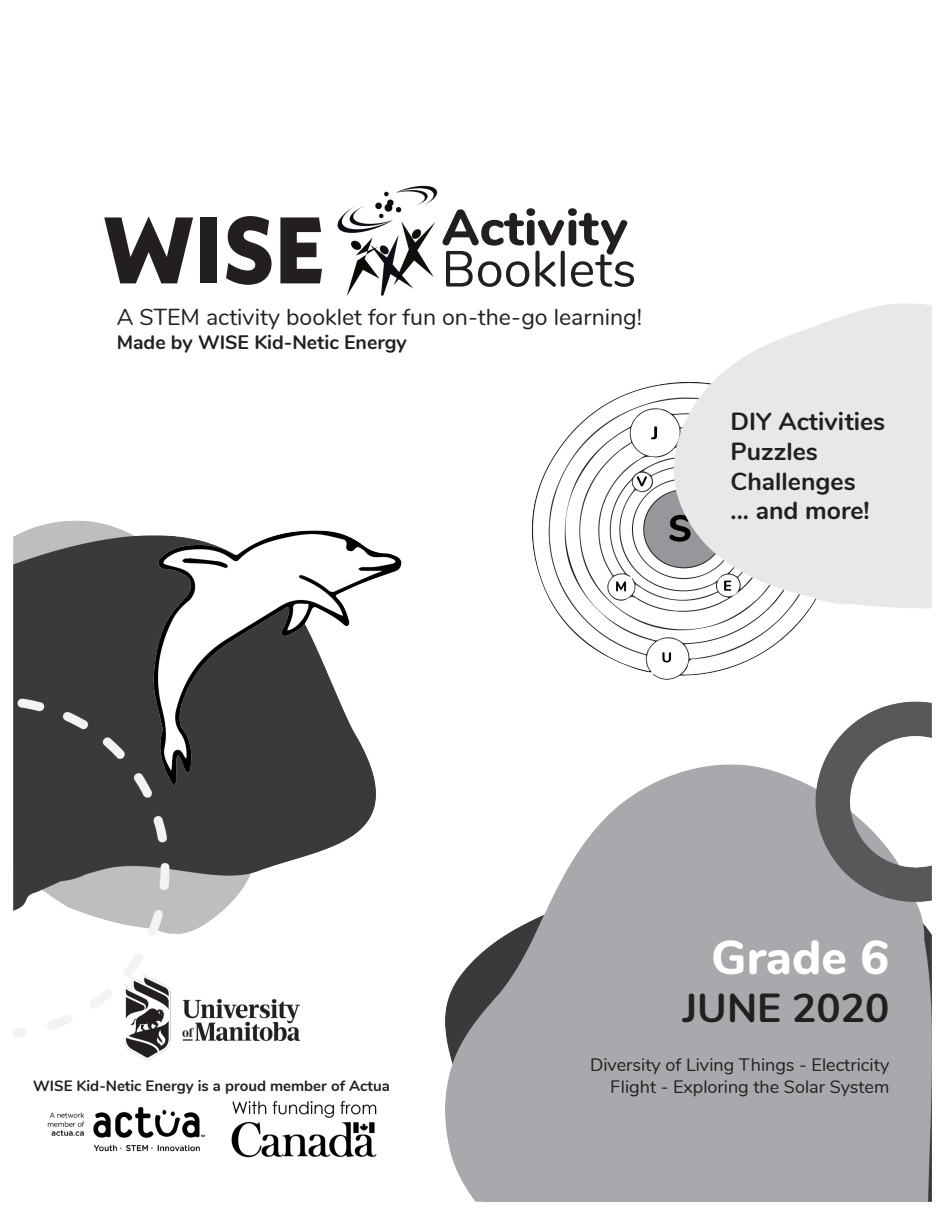
<style>
.page{position:relative;width:945px;height:1215px;background:#fff}
.page>*{position:absolute;margin:0;border:0;box-sizing:border-box;transform-origin:0 0}
.t1{font:800 50.55px/41.2px "Nunito";color:#231f20;text-align:right}
.t2{font:800 48px "Nunito";color:#fff}
.t3{font:700 40.5px "Nunito";color:#231f20}
.t4{font:700 24.75px "Nunito";color:#231f20}
.t5{font:23.1px "Nunito";color:#231f20}
.t6{font:700 19.5px "Nunito";color:#231f20}
.t7{font:18px "Nunito";color:#231f20}
.t8{font:700 15px "Nunito";color:#231f20}
.s1{font-family:"Neue Kabel";font-size:94.2px}
.s2{font-weight:400}
</style>
<div class="page">
<img style="left:14px;top:303px;width:918px;height:899px">
<img style="left:41px;top:1105px;width:166px;height:48px">
<img style="left:232px;top:1100px;width:145px;height:57px">
<img style="left:124px;top:975px;width:175px;height:85px">
<img style="left:337px;top:185px;width:101px;height:111px">
<img style="left:154px;top:529px;width:248px;height:256px">
<h1 class="t1" style="left:103px;top:204px;width:535px"><span class="s1">WISE</span> Activity<br><span class="s2">Booklets</span></h1>
<p class="t5" style="left:117px;top:300px;width:527px">A STEM activity booklet for fun on-the-go learning!</p>
<p class="t6" style="left:117px;top:327px;width:292px">Made by WISE Kid-Netic Energy</p>
<p class="t4" style="left:731px;top:403px;width:156px">DIY Activities</p>
<p class="t4" style="left:731px;top:433px;width:89px">Puzzles</p>
<p class="t4" style="left:731px;top:463px;width:127px">Challenges</p>
<p class="t4" style="left:731px;top:492px;width:141px">... and more!</p>
<p class="t2" style="left:711px;top:922px;width:180px">Grade 6</p>
<p class="t3" style="left:683px;top:978px;width:208px">JUNE 2020</p>
<p class="t8" style="left:33px;top:1074px;width:358px">WISE Kid-Netic Energy is a proud member of Actua</p>
<p class="t7" style="left:590px;top:1051px;width:301px">Diversity of Living Things - Electricity</p>
<p class="t7" style="left:610px;top:1073px;width:281px">Flight - Exploring the Solar System</p>
</div>
